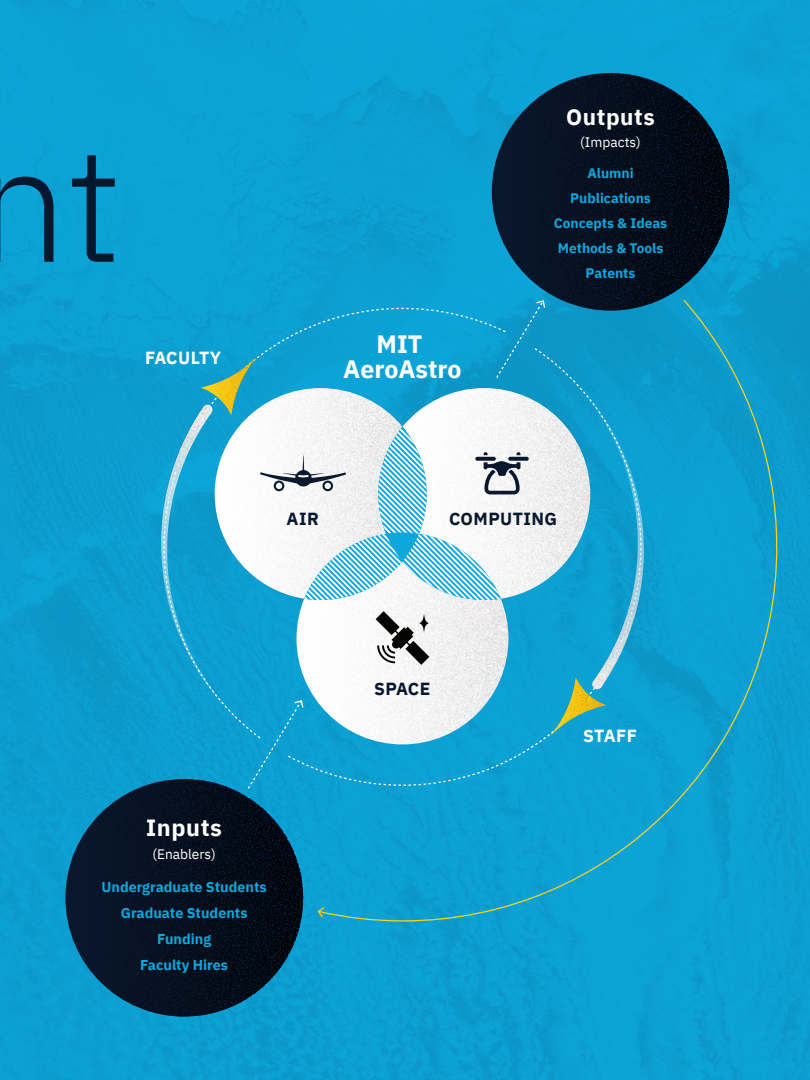
<style>
.page{position:relative;width:810px;height:1080px;background:#fff}
.page>*{position:absolute;margin:0;border:0;box-sizing:border-box;transform-origin:0 0}
.t1{font:300 162.5px "IBM Plex Sans";color:#03182e}
.t2{font:700 25px/25px "IBM Plex Sans";color:#fff;text-align:center}
.t3{font:700 23.38px "IBM Plex Sans";letter-spacing:.025em;color:#fff}
.t4{font:700 22.5px "IBM Plex Sans";letter-spacing:.025em;color:#fff}
.t5{font:700 17.5px "IBM Plex Sans";letter-spacing:.025em;color:#0a182e}
.t6{font:700 17.5px "IBM Plex Sans";letter-spacing:.015em;color:#fff}
.t7{font:700 14.25px/26px "IBM Plex Sans";color:#0da7db;text-align:center}
.t8{font:700 13.75px/25px "IBM Plex Sans";color:#0da7db;text-align:center}
.t9{font:13.75px "IBM Plex Sans";color:#fff}
</style>
<div class="page">
<img style="left:0;top:0;width:810px;height:1080px">
<div style="left:116px;top:359px;width:45px;height:375px;background:#0c9dcf"></div>
<div style="left:144px;top:26px;width:664px;height:43px;background:#0ca2d5"></div>
<img style="left:156px;top:308px;width:5px;height:153px">
<img style="left:447px;top:69px;width:327px;height:229px">
<img style="left:20px;top:734px;width:328px;height:328px">
<svg style="left:161px;top:300px;width:156px;height:490px"></svg>
<svg style="left:317px;top:298px;width:461px;height:624px"></svg>
<svg style="left:317px;top:907px;width:8px;height:10px"></svg>
<h1 class="t1" style="left:-24px;top:82px;width:147px">nt</h1>
<p class="t6" style="left:145px;top:344px;width:77px">FACULTY</p>
<p class="t2" style="left:343px;top:330px;width:120px">MIT<br>AeroAstro</p>
<p class="t4" style="left:566px;top:99px;width:90px">Outputs</p>
<p class="t9" style="left:580px;top:132px;width:62px">(Impacts)</p>
<p class="t8" style="left:554px;top:159px;width:115px">Alumni<br>Publications<br>Concepts &amp; Ideas<br>Methods &amp; Tools<br>Patents</p>
<p class="t5" style="left:287px;top:504px;width:34px">AIR</p>
<p class="t5" style="left:449px;top:504px;width:110px">COMPUTING</p>
<p class="t3" style="left:146px;top:809px;width:77px">Inputs</p>
<p class="t9" style="left:152px;top:843px;width:65px">(Enablers)</p>
<p class="t7" style="left:102px;top:873px;width:167px">Undergraduate Students<br>Graduate Students<br>Funding<br>Faculty Hires</p>
<p class="t5" style="left:374px;top:675px;width:58px">SPACE</p>
<p class="t6" style="left:583px;top:722px;width:55px">STAFF</p>
</div>
